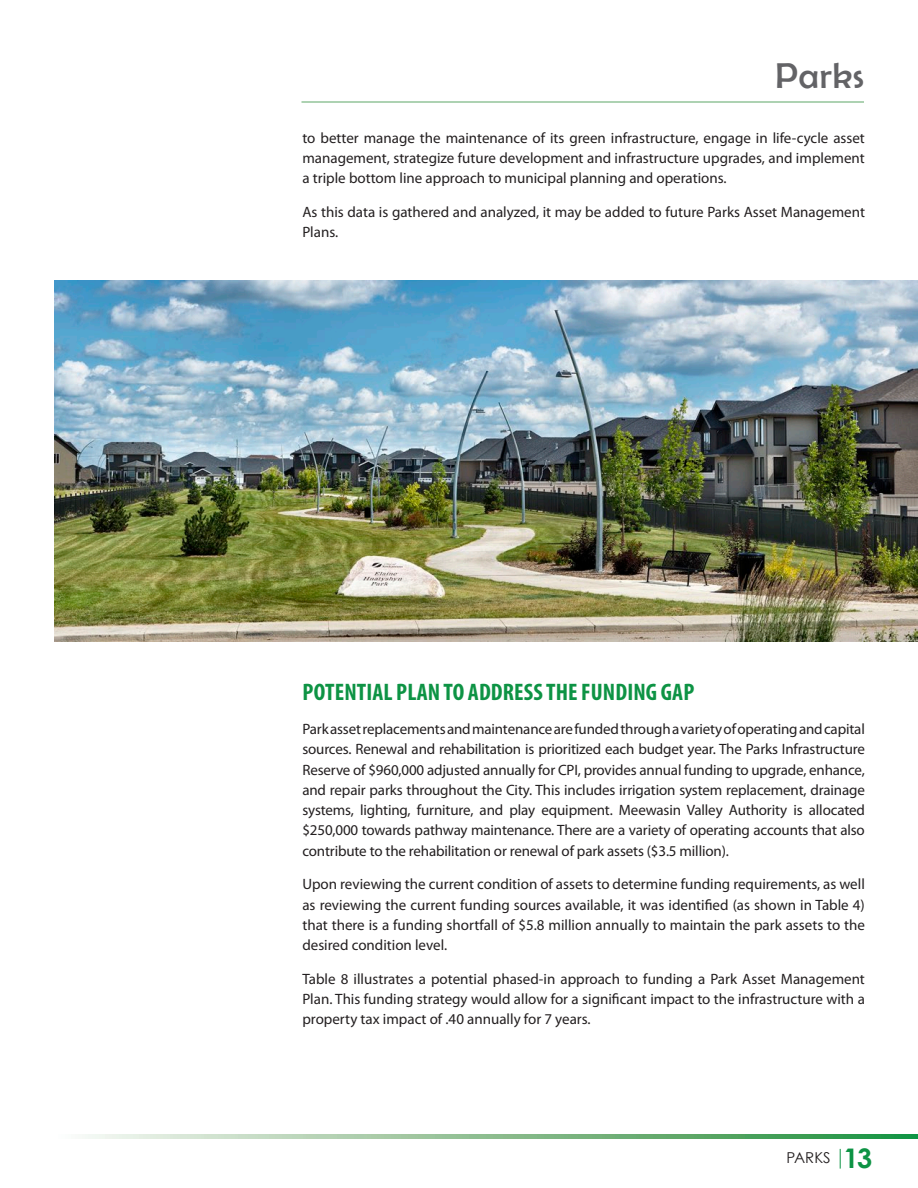
<style>
.page{position:relative;width:918px;height:1188px;background:#fff}
.page>*{position:absolute;margin:0;border:0;box-sizing:border-box;transform-origin:0 0}
.t1{font:36px "Berlin Sans FB";letter-spacing:.025em;color:#636366}
.t2{font:700 condensed 24px "Myriad Pro";letter-spacing:.005em;color:#0d9344}
.t3{font:15px/20.2px "Myriad Pro";color:#231f20;text-align:justify}
.t4{font:15px "Century Gothic";color:#231f20}
.s1{font-weight:700;font-size:27px;color:#0d9344}
</style>
<div class="page">
<svg style="left:85px;top:1134px;width:833px;height:4px;background:#88be91"></svg>
<hr style="left:302px;top:102px;width:562px;height:1px;background:#5ca767">
<svg style="left:840px;top:1149px;width:1px;height:20px"></svg>
<img style="left:54px;top:281px;width:864px;height:361px">
<h1 class="t1" style="left:776px;top:55px;width:90px">Parks</h1>
<p class="t3" style="left:302px;top:127px;width:564px">to better manage the maintenance of its green infrastructure, engage in life-cycle asset management, strategize future development and infrastructure upgrades, and implement a triple bottom line approach to municipal planning and operations.</p>
<p class="t3" style="left:302px;top:202px;width:564px">As this data is gathered and analyzed, it may be added to future Parks Asset Management<br>Plans.</p>
<p class="t2" style="left:303px;top:677px;width:393px">POTENTIAL PLAN TO ADDRESS THE FUNDING GAP</p>
<p class="t3" style="left:302px;top:719px;width:564px">Park asset replacements and maintenance are funded through a variety of operating and capital sources. Renewal and rehabilitation is prioritized each budget year. The Parks Infrastructure Reserve of $960,000 adjusted annually for CPI, provides annual funding to upgrade, enhance, and repair parks throughout the City. This includes irrigation system replacement, drainage systems, lighting, furniture, and play equipment. Meewasin Valley Authority is allocated $250,000 towards pathway maintenance. There are a variety of operating accounts that also contribute to the rehabilitation or renewal of park assets ($3.5 million).</p>
<p class="t3" style="left:302px;top:874px;width:564px">Upon reviewing the current condition of assets to determine funding requirements, as well as reviewing the current funding sources available, it was identified (as shown in Table 4) that there is a funding shortfall of $5.8 million annually to maintain the park assets to the desired condition level.</p>
<p class="t3" style="left:302px;top:969px;width:564px">Table 8 illustrates a potential phased-in approach to funding a Park Asset Management Plan. This funding strategy would allow for a significant impact to the infrastructure with a property tax impact of .40 annually for 7 years.</p>
<p class="t4" style="left:786px;top:1149px;width:88px">PARKS <span class="s1">13</span></p>
</div>
